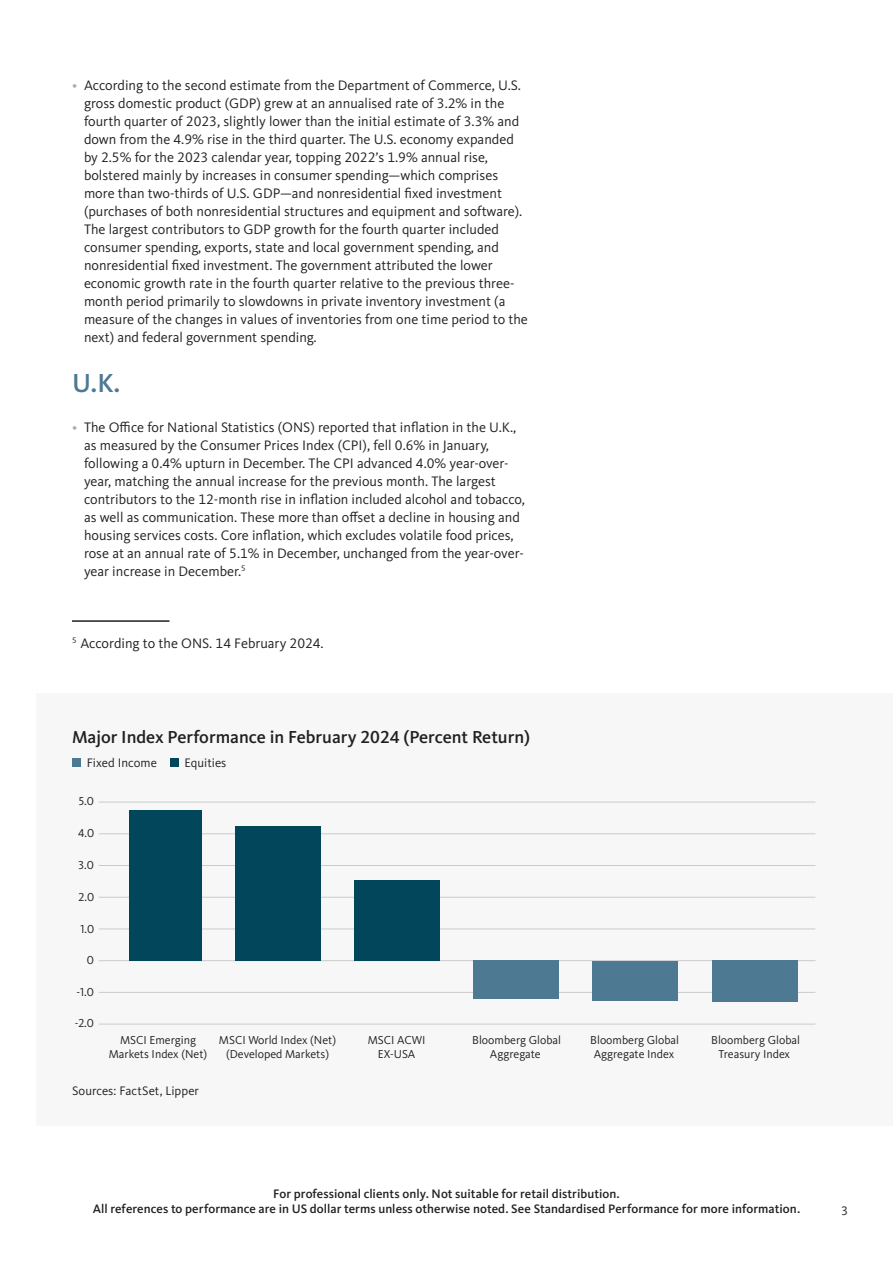
<style>
.page{position:relative;width:893px;height:1263px;background:#fff}
.page>*{position:absolute;margin:0;border:0;box-sizing:border-box;transform-origin:0 0}
.Subheading{font:500 27px "Kievit Pro";color:#4d7993}
.H5_Bar_Chart_Label{font:500 18px "Kievit Pro";color:#231f20}
.Paragraph{font:14.25px/18px "Kievit Pro";color:#231f20}
.t1{font:500 12.75px/15px "Kievit Pro";letter-spacing:.005em;color:#231f20;text-align:center}
.Table_chart_footer{font:12.75px "Kievit Pro";letter-spacing:.005em;color:#231f20}
.Bar_chart_key{font:12.75px "Kievit Pro";color:#231f20}
.t2{font:12px/14.2px "Kievit Pro";color:#231f20;text-align:center}
.t3{font:12px "Kievit Pro";color:#211d1e}
.s1{color:#a8a9ad}
</style>
<div class="page">
<hr style="left:72px;top:620px;width:98px;height:2px;background:#231f20">
<div style="left:36px;top:693px;width:857px;height:432px;background:#f7f7f8"></div>
<div style="left:72px;top:758px;width:9px;height:9px;background:#4d7993"></div>
<div style="left:170px;top:758px;width:9px;height:9px;background:#02465b"></div>
<hr style="left:99px;top:960px;width:716px;height:1px;background:#cbcbcb">
<hr style="left:99px;top:1024px;width:716px;height:1px;background:#cbcbcb">
<hr style="left:99px;top:992px;width:716px;height:1px;background:#cbcbcb">
<hr style="left:99px;top:928px;width:716px;height:1px;background:#cbcbcb">
<hr style="left:99px;top:897px;width:716px;height:1px;background:#cbcbcb">
<hr style="left:99px;top:865px;width:716px;height:1px;background:#cbcbcb">
<hr style="left:99px;top:833px;width:716px;height:1px;background:#cbcbcb">
<hr style="left:99px;top:802px;width:716px;height:1px;background:#cbcbcb">
<div style="left:129px;top:810px;width:72px;height:151px;background:#02465b"></div>
<div style="left:235px;top:826px;width:86px;height:135px;background:#02465b"></div>
<div style="left:354px;top:880px;width:86px;height:81px;background:#02465b"></div>
<div style="left:473px;top:961px;width:86px;height:38px;background:#4d7993"></div>
<div style="left:592px;top:961px;width:86px;height:39px;background:#4d7993"></div>
<div style="left:712px;top:961px;width:86px;height:41px;background:#4d7993"></div>
<p class="Paragraph" style="left:84px;top:76px;width:445px;text-indent:-12px"><span class="s1">•</span> According to the second estimate from the Department of Commerce, U.S. gross domestic product (GDP) grew at an annualised rate of 3.2% in the fourth quarter of 2023, slightly lower than the initial estimate of 3.3% and down from the 4.9% rise in the third quarter. The U.S. economy expanded by 2.5% for the 2023 calendar year, topping 2022’s 1.9% annual rise, bolstered mainly by increases in consumer spending—which comprises more than two-thirds of U.S. GDP—and nonresidential fixed investment (purchases of both nonresidential structures and equipment and software).<br>The largest contributors to GDP growth for the fourth quarter included consumer spending, exports, state and local government spending, and nonresidential fixed investment. The government attributed the lower economic growth rate in the fourth quarter relative to the previous three&shy;month period primarily to slowdowns in private inventory investment (a measure of the changes in values of inventories from one time period to the next) and federal government spending.</p>
<p class="Subheading" style="left:72px;top:366px;width:50px">U.K.</p>
<p class="Paragraph" style="left:84px;top:418px;width:443px;text-indent:-12px"><span class="s1">•</span> The Office for National Statistics (ONS) reported that inflation in the U.K., as measured by the Consumer Prices Index (CPI), fell 0.6% in January, following a 0.4% upturn in December. The CPI advanced 4.0% year-over&shy;year, matching the annual increase for the previous month. The largest contributors to the 12-month rise in inflation included alcohol and tobacco, as well as communication. These more than offset a decline in housing and housing services costs. Core inflation, which excludes volatile food prices, rose at an annual rate of 5.1% in December, unchanged from the year-over&shy;year increase in December.<sup>5</sup></p>
<p class="Paragraph" style="left:72px;top:634px;width:253px"><sup>5</sup> According to the ONS. 14 February 2024.</p>
<p class="H5_Bar_Chart_Label" style="left:72px;top:726px;width:460px">Major Index Performance in February 2024 (Percent Return)</p>
<p class="Bar_chart_key" style="left:87px;top:755px;width:72px">Fixed Income</p>
<p class="Bar_chart_key" style="left:185px;top:755px;width:43px">Equities</p>
<p class="t3" style="left:79px;top:794px;width:17px">5.0</p>
<p class="t3" style="left:78px;top:826px;width:18px">4.0</p>
<p class="t3" style="left:79px;top:858px;width:17px">3.0</p>
<p class="t3" style="left:79px;top:890px;width:17px">2.0</p>
<p class="t3" style="left:80px;top:921px;width:15px">1.0</p>
<p class="t3" style="left:87px;top:953px;width:9px">0</p>
<p class="t3" style="left:77px;top:984px;width:19px">-1.0</p>
<p class="t3" style="left:75px;top:1016px;width:21px">-2.0</p>
<p class="t2" style="left:109px;top:1032px;width:100px">MSCI Emerging<br>Markets Index (Net)</p>
<p class="t2" style="left:219px;top:1032px;width:119px">MSCI World Index (Net) (Developed Markets)</p>
<p class="t2" style="left:711px;top:1032px;width:90px">Bloomberg Global<br>Treasury Index</p>
<p class="t2" style="left:368px;top:1032px;width:59px">MSCI ACWI<br>EX-USA</p>
<p class="t2" style="left:472px;top:1032px;width:90px">Bloomberg Global<br>Aggregate</p>
<p class="t2" style="left:590px;top:1032px;width:90px;text-align:left">Bloomberg Global<br>Aggregate Index</p>
<p class="Table_chart_footer" style="left:72px;top:1083px;width:129px">Sources: FactSet, Lipper</p>
<p class="t1" style="left:93px;top:1186px;width:709px">For professional clients only. Not suitable for retail distribution.<br>All references to performance are in US dollar terms unless otherwise noted. See Standardised Performance for more information.</p>
<p class="Table_chart_footer" style="left:841px;top:1203px;width:8px">3</p>
</div>
